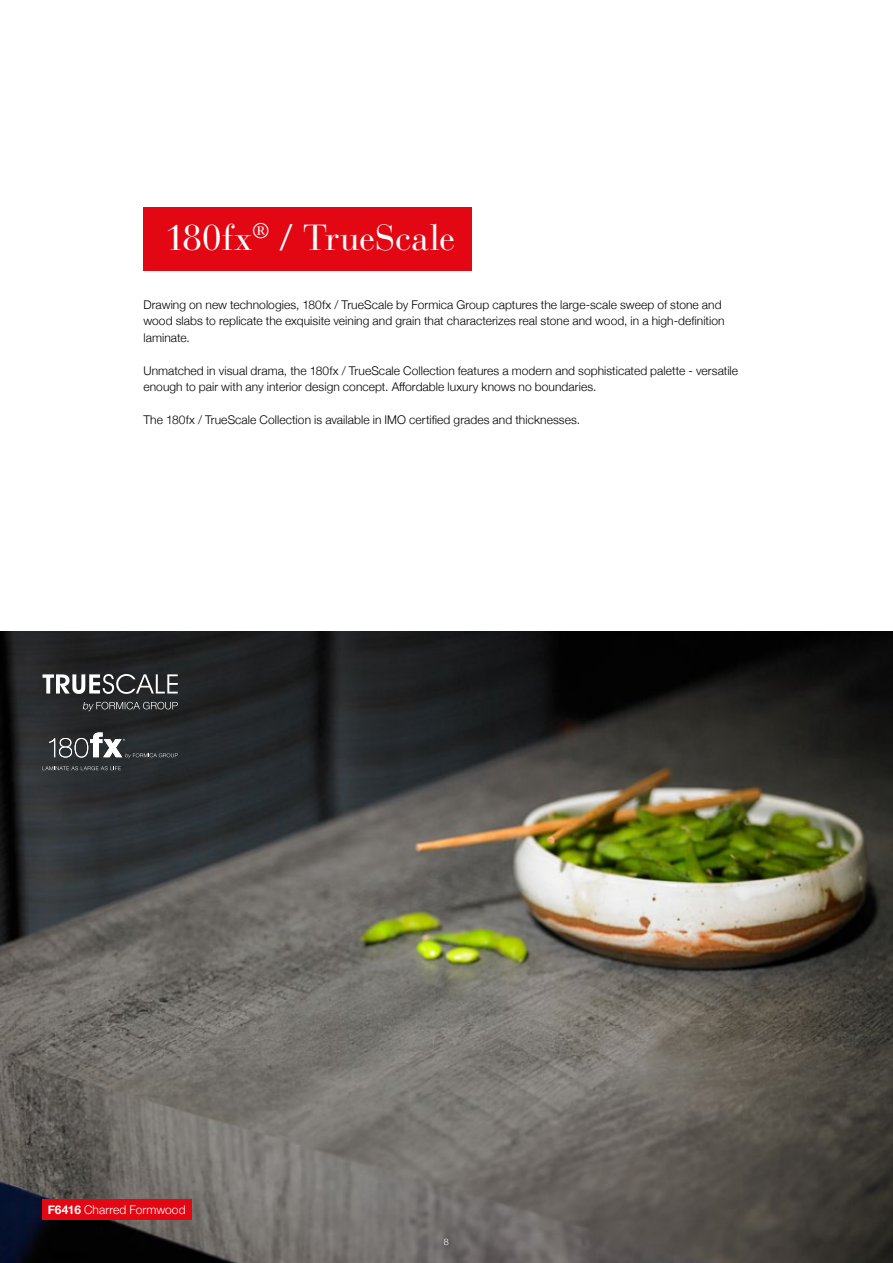
<style>
.page{position:relative;width:893px;height:1263px;background:#fff}
.page>*{position:absolute;margin:0;border:0;box-sizing:border-box;transform-origin:0 0}
.t1{font:36px "Bauer Bodoni Std";color:#fff}
.t2{font:300 12px/16.5px "Helvetica Neue";letter-spacing:.005em;color:#000}
.t3{font:300 12px "Helvetica Neue";letter-spacing:.005em;color:#fff}
.t4{font:300 9px "Helvetica Neue";color:#fff}
.s1{font-weight:700}
</style>
<div class="page">
<div style="left:143px;top:207px;width:329px;height:64px;background:#e30613"></div>
<img style="left:0;top:631px;width:893px;height:632px">
<div style="left:43px;top:1199px;width:149px;height:21px;background:#e30613"></div>
<svg style="left:43px;top:674px;width:135px;height:20px"></svg>
<svg style="left:83px;top:702px;width:95px;height:9px"></svg>
<svg style="left:43px;top:766px;width:78px;height:4px"></svg>
<svg style="left:49px;top:732px;width:129px;height:26px;background:#515456"></svg>
<h1 class="t1" style="left:165px;top:216px;width:292px">180fx<sup>®</sup> / TrueScale</h1>
<p class="t2" style="left:143px;top:295px;width:583px">Drawing on new technologies, 180fx / TrueScale by Formica Group captures the large-scale sweep of stone and wood slabs to replicate the exquisite veining and grain that characterizes real stone and wood, in a high-definition laminate.</p>
<p class="t2" style="left:143px;top:361px;width:596px">Unmatched in visual drama, the 180fx / TrueScale Collection features a modern and sophisticated palette - versatile enough to pair with any interior design concept. Affordable luxury knows no boundaries.</p>
<p class="t2" style="left:143px;top:411px;width:438px">The 180fx / TrueScale Collection is available in IMO certified grades and thicknesses.</p>
<p class="t3" style="left:48px;top:1199px;width:139px"><span class="s1">F6416</span> Charred Formwood</p>
<p class="t4" style="left:444px;top:1234px;width:7px">8</p>
</div>
